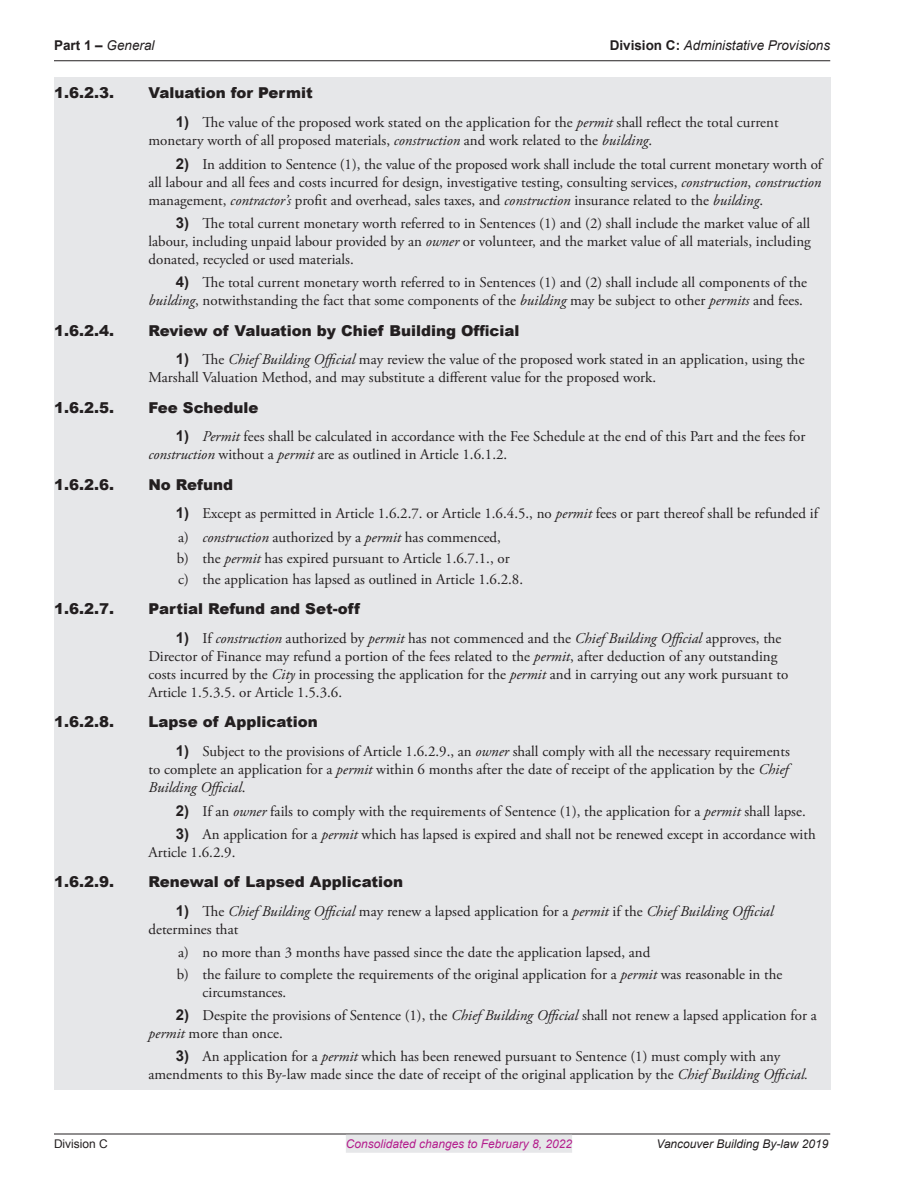
<style>
.page{position:relative;width:918px;height:1188px;background:#fff}
.page>*{position:absolute;margin:0;border:0;box-sizing:border-box;transform-origin:0 0}
.t1{font:15px/18px "Adobe Garamond Pro";color:#231f20}
.t2{font:900 15px "Arial";color:#231f20}
.t3{font:italic 13.5px "Arial";color:#231f20}
.t4{font:italic 12px "Arial";color:#b41e8d}
.t5{font:italic 12px "Arial";color:#231f20}
.t6{font:12px "Arial";color:#231f20}
.s1{font-weight:700;font-style:normal}
.s2{font-family:"Arial";font-weight:700}
.s3{font-style:italic}
</style>
<div class="page">
<hr style="left:54px;top:60px;width:776px;height:1px;background:#231f20">
<hr style="left:54px;top:1134px;width:776px;height:1px;background:#231f20">
<div style="left:346px;top:1135px;width:226px;height:18px;background:#e6e7e9"></div>
<div style="left:54px;top:77px;width:776px;height:38px;background:#e6e7e9"></div>
<div style="left:54px;top:110px;width:776px;height:46px;background:#e6e7e9"></div>
<div style="left:54px;top:151px;width:776px;height:64px;background:#e6e7e9"></div>
<div style="left:54px;top:211px;width:776px;height:64px;background:#e6e7e9"></div>
<div style="left:54px;top:270px;width:776px;height:46px;background:#e6e7e9"></div>
<div style="left:54px;top:314px;width:776px;height:38px;background:#e6e7e9"></div>
<div style="left:54px;top:347px;width:776px;height:46px;background:#e6e7e9"></div>
<div style="left:54px;top:391px;width:776px;height:38px;background:#e6e7e9"></div>
<div style="left:54px;top:424px;width:776px;height:46px;background:#e6e7e9"></div>
<div style="left:54px;top:468px;width:776px;height:38px;background:#e6e7e9"></div>
<div style="left:54px;top:501px;width:776px;height:28px;background:#e6e7e9"></div>
<div style="left:54px;top:527px;width:776px;height:23px;background:#e6e7e9"></div>
<div style="left:54px;top:548px;width:776px;height:23px;background:#e6e7e9"></div>
<div style="left:54px;top:569px;width:776px;height:26px;background:#e6e7e9"></div>
<div style="left:54px;top:593px;width:776px;height:38px;background:#e6e7e9"></div>
<div style="left:54px;top:626px;width:776px;height:82px;background:#e6e7e9"></div>
<div style="left:54px;top:706px;width:776px;height:38px;background:#e6e7e9"></div>
<div style="left:54px;top:739px;width:776px;height:64px;background:#e6e7e9"></div>
<div style="left:54px;top:798px;width:776px;height:28px;background:#e6e7e9"></div>
<div style="left:54px;top:822px;width:776px;height:46px;background:#e6e7e9"></div>
<div style="left:54px;top:866px;width:776px;height:38px;background:#e6e7e9"></div>
<div style="left:54px;top:899px;width:776px;height:45px;background:#e6e7e9"></div>
<div style="left:54px;top:942px;width:776px;height:24px;background:#e6e7e9"></div>
<div style="left:54px;top:963px;width:776px;height:44px;background:#e6e7e9"></div>
<div style="left:54px;top:1003px;width:776px;height:45px;background:#e6e7e9"></div>
<div style="left:54px;top:1044px;width:776px;height:46px;background:#e6e7e9"></div>
<p class="t3" style="left:54px;top:37px;width:102px"><span class="s1">Part 1 –</span> General</p>
<p class="t3" style="left:610px;top:37px;width:222px"><span class="s1">Division C:</span> Administative Provisions</p>
<p class="t2" style="left:54px;top:82px;width:61px">1.6.2.3.</p>
<p class="t2" style="left:148px;top:82px;width:166px">Valuation for Permit</p>
<p class="t1" style="left:148px;top:114px;width:632px;text-indent:27px"><span class="s2">1)</span> The value of the proposed work stated on the application for the <span class="s3">permit</span> shall reflect the total current monetary worth of all proposed materials, <span class="s3">construction</span> and work related to the <span class="s3">building</span>.</p>
<p class="t1" style="left:148px;top:155px;width:675px;text-align:justify;text-indent:27px"><span class="s2">2)</span> In addition to Sentence (1), the value of the proposed work shall include the total current monetary worth of all labour and all fees and costs incurred for design, investigative testing, consulting services, <span class="s3">construction</span>, <span class="s3">construction </span>management, <span class="s3">contractor’s</span> profit and overhead, sales taxes, and <span class="s3">construction</span> insurance related to the <span class="s3">building</span>.</p>
<p class="t1" style="left:148px;top:215px;width:664px;text-align:justify;text-indent:27px"><span class="s2">3)</span> The total current monetary worth referred to in Sentences (1) and (2) shall include the market value of all labour, including unpaid labour provided by an <span class="s3">owner</span> or volunteer, and the market value of all materials, including donated, recycled or used materials.</p>
<p class="t1" style="left:148px;top:274px;width:660px;text-align:right"><span class="s2">4)</span> The total current monetary worth referred to in Sentences (1) and (2) shall include all components of the <span class="s3">building</span>, notwithstanding the fact that some components of the <span class="s3">building</span> may be subject to other <span class="s3">permits</span> and fees.</p>
<p class="t2" style="left:54px;top:319px;width:61px">1.6.2.4.</p>
<p class="t2" style="left:148px;top:319px;width:372px">Review of Valuation by Chief Building Official</p>
<p class="t1" style="left:148px;top:351px;width:658px;text-indent:27px"><span class="s2">1)</span> The <span class="s3">Chief Building Official</span> may review the value of the proposed work stated in an application, using the<br>Marshall Valuation Method, and may substitute a different value for the proposed work.</p>
<p class="t2" style="left:54px;top:396px;width:61px">1.6.2.5.</p>
<p class="t2" style="left:148px;top:396px;width:112px">Fee Schedule</p>
<p class="t1" style="left:148px;top:428px;width:659px;text-indent:27px"><span class="s2">1)</span> <span class="s3">Permit</span> fees shall be calculated in accordance with the Fee Schedule at the end of this Part and the fees for <span class="s3">construction</span> without a <span class="s3">permit</span> are as outlined in Article 1.6.1.2.</p>
<p class="t2" style="left:54px;top:473px;width:61px">1.6.2.6.</p>
<p class="t2" style="left:148px;top:473px;width:86px">No Refund</p>
<p class="t1" style="left:176px;top:502px;width:644px;line-height:23.4px"><span class="s2">1)</span> Except as permitted in Article 1.6.2.7. or Article 1.6.4.5., no <span class="s3">permit</span> fees or part thereof shall be refunded if a) <span class="s3">construction</span> authorized by a <span class="s3">permit</span> has commenced,</p>
<p class="t1" style="left:177px;top:548px;width:348px;line-height:21.3px">b) the <span class="s3">permit</span> has expired pursuant to Article 1.6.7.1., or c) the application has lapsed as outlined in Article 1.6.2.8.</p>
<p class="t2" style="left:54px;top:598px;width:61px">1.6.2.7.</p>
<p class="t2" style="left:148px;top:598px;width:213px">Partial Refund and Set-off</p>
<p class="t1" style="left:148px;top:630px;width:641px;text-indent:27px"><span class="s2">1)</span> If <span class="s3">construction</span> authorized by <span class="s3">permit</span> has not commenced and the <span class="s3">Chief Building Official</span> approves, the Director of Finance may refund a portion of the fees related to the <span class="s3">permit</span>, after deduction of any outstanding costs incurred by the <span class="s3">City</span> in processing the application for the <span class="s3">permit</span> and in carrying out any work pursuant to Article 1.5.3.5. or Article 1.5.3.6.</p>
<p class="t2" style="left:54px;top:711px;width:61px">1.6.2.8.</p>
<p class="t2" style="left:148px;top:711px;width:171px">Lapse of Application</p>
<p class="t1" style="left:148px;top:743px;width:643px;text-align:justify;text-indent:27px"><span class="s2">1)</span> Subject to the provisions of Article 1.6.2.9., an <span class="s3">owner</span> shall comply with all the necessary requirements to complete an application for a <span class="s3">permit</span> within 6 months after the date of receipt of the application by the <span class="s3">Chief Building Official</span>.</p>
<p class="t1" style="left:176px;top:802px;width:632px"><span class="s2">2)</span> If an <span class="s3">owner</span> fails to comply with the requirements of Sentence (1), the application for a <span class="s3">permit</span> shall lapse.</p>
<p class="t1" style="left:148px;top:826px;width:669px;text-indent:27px"><span class="s2">3)</span> An application for a <span class="s3">permit</span> which has lapsed is expired and shall not be renewed except in accordance with<br>Article 1.6.2.9.</p>
<p class="t2" style="left:54px;top:871px;width:61px">1.6.2.9.</p>
<p class="t2" style="left:148px;top:871px;width:256px">Renewal of Lapsed Application</p>
<p class="t1" style="left:148px;top:903px;width:627px;text-indent:27px"><span class="s2">1)</span> The <span class="s3">Chief Building Official</span> may renew a lapsed application for a <span class="s3">permit</span> if the <span class="s3">Chief Building Official </span>determines that</p>
<p class="t1" style="left:177px;top:942px;width:607px;line-height:21.3px">a) no more than 3 months have passed since the date the application lapsed, and<br>b) the failure to complete the requirements of the original application for a <span class="s3">permit</span> was reasonable in the</p>
<p class="t1" style="left:203px;top:983px;width:85px">circumstances.</p>
<p class="t1" style="left:149px;top:1007px;width:670px;text-indent:27px"><span class="s2">2)</span> Despite the provisions of Sentence (1), the <span class="s3">Chief Building Official</span> shall not renew a lapsed application for a <span class="s3">permit</span> more than once.</p>
<p class="t1" style="left:149px;top:1048px;width:661px;text-align:center"><span class="s2">3)</span> An application for a <span class="s3">permit</span> which has been renewed pursuant to Sentence (1) must comply with any amendments to this By-law made since the date of receipt of the original application by the <span class="s3">Chief Building Official.</span></p>
<p class="t6" style="left:54px;top:1135px;width:55px">Division C</p>
<p class="t4" style="left:346px;top:1136px;width:228px">Consolidated changes to February 8, 2022</p>
<p class="t5" style="left:656px;top:1136px;width:173px">Vancouver Building By-law 2019</p>
</div>
